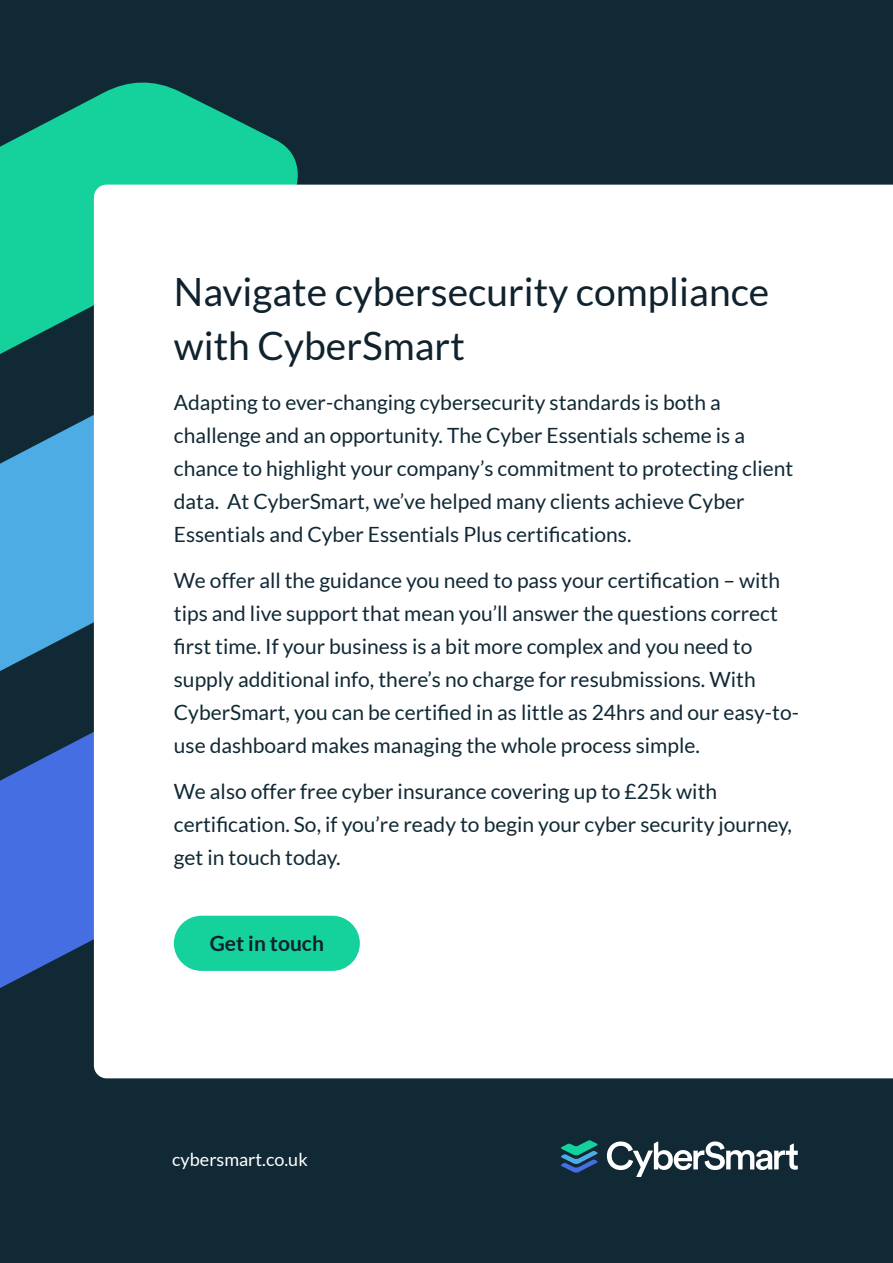
<style>
.page{position:relative;width:893px;height:1263px;background:#112935}
.page>*{position:absolute;margin:0;border:0;box-sizing:border-box;transform-origin:0 0}
.t1{font:39px/54px "Lato";color:#0f222d}
.t2{font:21px/33px "Lato";color:#112935}
.t3{font:700 21px "Lato";color:#0f222d}
.t4{font:18px "Lato";color:#fff}
</style>
<div class="page">
<svg style="left:0;top:532px;width:94px;height:184px;fill:#4eace5"></svg>
<svg style="left:0;top:716px;width:298px;height:363px;fill:#446ee2"></svg>
<svg style="left:0;top:83px;width:298px;height:449px;fill:#15d19b"></svg>
<div style="left:94px;top:185px;width:799px;height:893px;background:#fff"></div>
<div style="left:174px;top:916px;width:186px;height:55px;background:#15d19b;border-radius:28px"></div>
<svg style="left:561px;top:1140px;width:37px;height:33px"></svg>
<svg style="left:607px;top:1141px;width:191px;height:36px"></svg>
<h1 class="t1" style="left:174px;top:265px;width:597px">Navigate cybersecurity compliance with CyberSmart</h1>
<p class="t2" style="left:174px;top:386px;width:621px">Adapting to ever-changing cybersecurity standards is both a challenge and an opportunity. The Cyber Essentials scheme is a chance to highlight your company’s commitment to protecting client data. At CyberSmart, we’ve helped many clients achieve Cyber Essentials and Cyber Essentials Plus certifications.</p>
<p class="t2" style="left:174px;top:564px;width:627px">We offer all the guidance you need to pass your certification – with tips and live support that mean you’ll answer the questions correct first time. If your business is a bit more complex and you need to supply additional info, there’s no charge for resubmissions. With CyberSmart, you can be certified in as little as 24hrs and our easy-to&shy;use dashboard makes managing the whole process simple.</p>
<p class="t2" style="left:174px;top:775px;width:620px">We also offer free cyber insurance covering up to £25k with certification. So, if you’re ready to begin your cyber security journey, get in touch today.</p>
<p class="t3" style="left:210px;top:931px;width:116px">Get in touch</p>
<p class="t4" style="left:172px;top:1149px;width:137px">cybersmart.co.uk</p>
</div>
